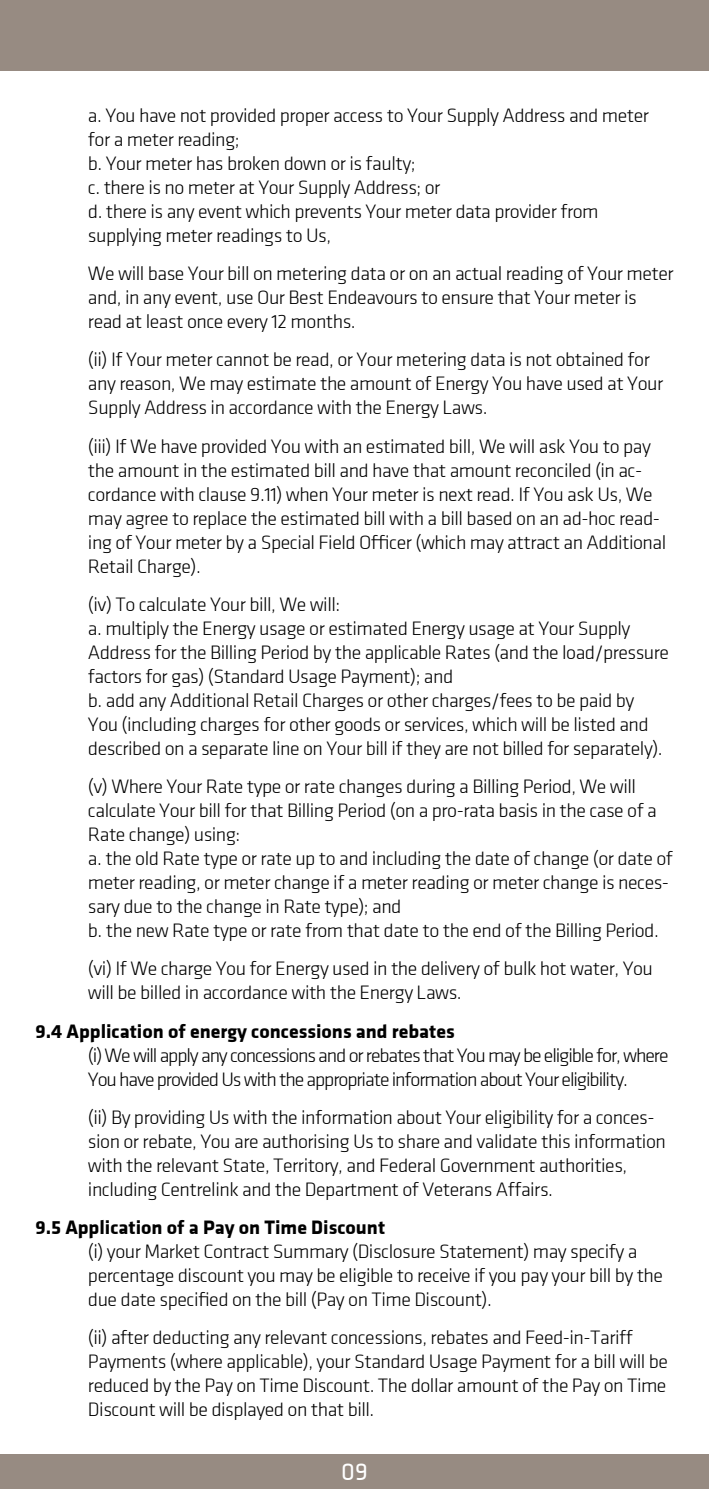
<style>
.page{position:relative;width:709px;height:1489px;background:#fff}
.page>*{position:absolute;margin:0;border:0;box-sizing:border-box;transform-origin:0 0}
.t1{font:25px "Klavika Basic";color:#fff}
.t2{font:300 20px/24px "Klavika Basic";letter-spacing:-.025em;color:#000}
.t3{font:300 20px/24px "Klavika Basic";letter-spacing:-.055em;color:#000}
.t4{font:700 20px "Klavika Basic";color:#000}
</style>
<div class="page">
<div style="left:0;top:0;width:709px;height:71px;background:#978b82"></div>
<div style="left:0;top:1454px;width:709px;height:34px;background:#978b82"></div>
<p class="t2" style="left:88px;top:103px;width:562px">a. You have not provided proper access to Your Supply Address and meter for a meter reading;<br>b. Your meter has broken down or is faulty;<br>c. there is no meter at Your Supply Address; or<br>d. there is any event which prevents Your meter data provider from supplying meter readings to Us,</p>
<p class="t2" style="left:88px;top:262px;width:587px">We will base Your bill on metering data or on an actual reading of Your meter and, in any event, use Our Best Endeavours to ensure that Your meter is read at least once every 12 months.</p>
<p class="t2" style="left:88px;top:348px;width:577px">(ii) If Your meter cannot be read, or Your metering data is not obtained for any reason, We may estimate the amount of Energy You have used at Your<br>Supply Address in accordance with the Energy Laws.</p>
<p class="t2" style="left:88px;top:434px;width:580px">(iii) If We have provided You with an estimated bill, We will ask You to pay the amount in the estimated bill and have that amount reconciled (in ac&shy;cordance with clause 9.11) when Your meter is next read. If You ask Us, We may agree to replace the estimated bill with a bill based on an ad-hoc read&shy;ing of Your meter by a Special Field Officer (which may attract an Additional Retail Charge).</p>
<p class="t2" style="left:88px;top:592px;width:582px">(iv) To calculate Your bill, We will:<br>a. multiply the Energy usage or estimated Energy usage at Your Supply Address for the Billing Period by the applicable Rates (and the load/pressure factors for gas) (Standard Usage Payment); and<br>b. add any Additional Retail Charges or other charges/fees to be paid by You (including charges for other goods or services, which will be listed and described on a separate line on Your bill if they are not billed for separately).</p>
<p class="t2" style="left:88px;top:774px;width:586px">(v) Where Your Rate type or rate changes during a Billing Period, We will calculate Your bill for that Billing Period (on a pro-rata basis in the case of a Rate change) using:<br>a. the old Rate type or rate up to and including the date of change (or date of meter reading, or meter change if a meter reading or meter change is neces&shy;sary due to the change in Rate type); and<br>b. the new Rate type or rate from that date to the end of the Billing Period.</p>
<p class="t2" style="left:88px;top:957px;width:566px">(vi) If We charge You for Energy used in the delivery of bulk hot water, You will be billed in accordance with the Energy Laws.</p>
<p class="t4" style="left:35px;top:1019px;width:421px">9.4 Application of energy concessions and rebates</p>
<p class="t3" style="left:88px;top:1043px;width:582px">(i) We will apply any concessions and or rebates that You may be eligible for, where<br>You have provided Us with the appropriate information about Your eligibility.</p>
<p class="t2" style="left:88px;top:1105px;width:579px">(ii) By providing Us with the information about Your eligibility for a conces&shy;sion or rebate, You are authorising Us to share and validate this information with the relevant State, Territory, and Federal Government authorities, including Centrelink and the Department of Veterans Affairs.</p>
<p class="t4" style="left:35px;top:1216px;width:351px">9.5 Application of a Pay on Time Discount</p>
<p class="t2" style="left:88px;top:1239px;width:576px">(i) your Market Contract Summary (Disclosure Statement) may specify a percentage discount you may be eligible to receive if you pay your bill by the due date specified on the bill (Pay on Time Discount).</p>
<p class="t2" style="left:88px;top:1325px;width:581px">(ii) after deducting any relevant concessions, rebates and Feed-in-Tariff Payments (where applicable), your Standard Usage Payment for a bill will be reduced by the Pay on Time Discount. The dollar amount of the Pay on Time Discount will be displayed on that bill.</p>
<p class="t1" style="left:341px;top:1458px;width:28px">09</p>
</div>
